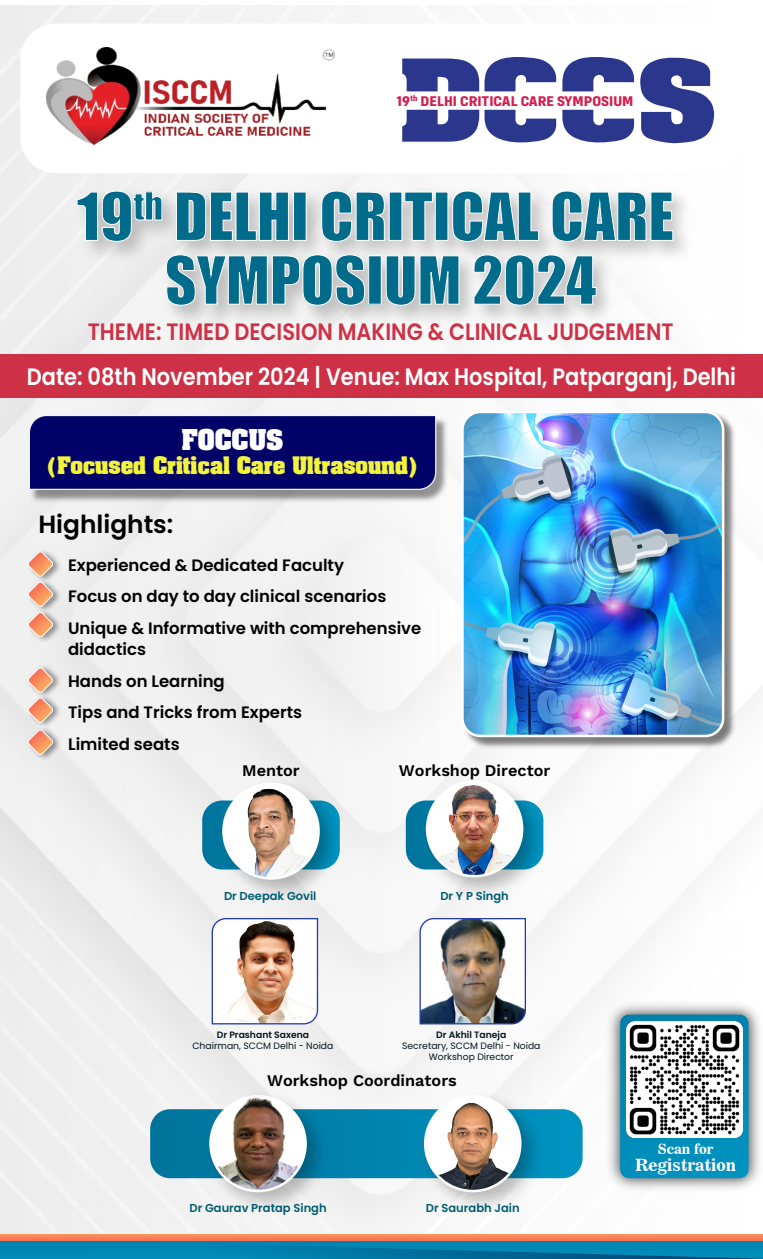
<style>
.page{position:relative;width:763px;height:1259px;background:#fff}
.page>*{position:absolute;margin:0;border:0;box-sizing:border-box;transform-origin:0 0}
.t1{font:61.12px/63.8px "Impact";color:#006b8a;text-align:center}
.t2{font:600 24.88px "Poppins";color:#000}
.t3{font:700 24.38px "Aachen";color:#fff}
.t4{font:600 23.62px "Poppins";color:#fff;scale:.88 1}
.t5{font:600 23.62px "Poppins";color:#ce3145;scale:.88 1}
.t6{font:700 20.5px "Aachen";color:#f3f33b}
.t7{font:16.62px "News 706 BT Bold C";color:#fff}
.t8{font:600 16.5px/31.6px "Poppins";color:#000}
.t9{font:600 16.25px "Work Sans";color:#000}
.t10{font:700 14.5px "Config Condensed";color:#d31e50;scale:1.16 1}
.t11{font:13.88px "News 706 BT Bold C";color:#fff}
.t12{font:600 11.5px "Poppins";color:#005d72}
.t13{font:9.25px/11.1px "Poppins";color:#02161c;text-align:center}
.t14{font:600 9.25px "Poppins";color:#02161c}
</style>
<div class="page">
<img style="left:0;top:5px;width:755px;height:1229px">
<img style="left:459px;top:409px;width:280px;height:342px">
<img style="left:462px;top:412px;width:261px;height:324px">
<div style="left:461px;top:411px;width:263px;height:326px;border:2px solid #fff;border-radius:18px"></div>
<img style="left:28px;top:414px;width:422px;height:91px">
<svg style="left:28px;top:414px;width:409px;height:76px;background:#0d0f6e"></svg>
<div style="left:0;top:354px;width:762px;height:44px;background:#ce3145"></div>
<div style="left:20px;top:24px;width:722px;height:149px;background:#fff;border-radius:36px"></div>
<img style="left:46px;top:48px;width:289px;height:96px">
<svg style="left:402px;top:110px;width:154px;height:32px"></svg>
<svg style="left:402px;top:57px;width:154px;height:34px"></svg>
<svg style="left:562px;top:110px;width:72px;height:32px"></svg>
<svg style="left:562px;top:57px;width:72px;height:34px"></svg>
<svg style="left:640px;top:58px;width:74px;height:85px"></svg>
<img style="left:65px;top:173px;width:647px;height:180px">
<svg style="left:76px;top:190px;width:87px;height:52px"></svg>
<svg style="left:175px;top:191px;width:114px;height:50px;background:#d7d7d7"></svg>
<div style="left:293px;top:192px;width:13px;height:49px;border:1px solid #fff"></div>
<svg style="left:321px;top:190px;width:64px;height:52px"></svg>
<div style="left:389px;top:192px;width:13px;height:49px;border:1px solid #fff"></div>
<svg style="left:404px;top:191px;width:29px;height:50px"></svg>
<div style="left:435px;top:192px;width:13px;height:49px;border:1px solid #fff"></div>
<svg style="left:451px;top:190px;width:88px;height:52px"></svg>
<svg style="left:551px;top:190px;width:122px;height:52px"></svg>
<svg style="left:165px;top:254px;width:200px;height:52px;background:#d6d6d6"></svg>
<div style="left:368px;top:255px;width:13px;height:50px;border:1px solid #fff"></div>
<svg style="left:385px;top:255px;width:75px;height:51px;background:#d6d6d6"></svg>
<svg style="left:473px;top:254px;width:124px;height:52px"></svg>
<div style="left:0;top:1234px;width:762px;height:6px;background:#f9875a"></div>
<svg style="left:0;top:1238px;width:762px;height:20px;background:#257fa0"></svg>
<img style="left:211px;top:771px;width:137px;height:137px">
<img style="left:223px;top:874px;width:95px;height:4px">
<svg style="left:202px;top:783px;width:138px;height:91px"></svg>
<div style="left:222px;top:782px;width:98px;height:97px;border:2px solid #fff;border-radius:50%"></div>
<img style="left:211px;top:917px;width:108px;height:108px">
<img style="left:600px;top:995px;width:160px;height:203px">
<svg style="left:620px;top:1014px;width:128px;height:164px;background:#0a90ba"></svg>
<img style="left:626px;top:1021px;width:116px;height:116px">
<img style="left:415px;top:769px;width:136px;height:136px">
<img style="left:427px;top:869px;width:95px;height:7px">
<img style="left:406px;top:781px;width:137px;height:88px">
<div style="left:426px;top:780px;width:97px;height:97px;border:2px solid #fff;border-radius:50%"></div>
<img style="left:199px;top:1084px;width:136px;height:136px">
<img style="left:412px;top:1084px;width:137px;height:136px">
<svg style="left:150px;top:1096px;width:432px;height:95px"></svg>
<div style="left:424px;top:1095px;width:97px;height:97px;border:2px solid #fff;border-radius:50%"></div>
<img style="left:419px;top:917px;width:107px;height:108px">
<img style="left:24px;top:545px;width:41px;height:30px">
<img style="left:24px;top:575px;width:41px;height:30px">
<img style="left:24px;top:605px;width:41px;height:41px">
<svg style="left:27px;top:551px;width:27px;height:87px"></svg>
<img style="left:24px;top:660px;width:41px;height:30px">
<img style="left:24px;top:690px;width:41px;height:33px">
<svg style="left:27px;top:667px;width:27px;height:56px"></svg>
<img style="left:24px;top:723px;width:41px;height:41px">
<svg style="left:27px;top:729px;width:27px;height:26px"></svg>
<p class="t10" style="left:396px;top:93px;width:206px">19<sup>th</sup> DELHI CRITICAL CARE SYMPOSIUM</p>
<h1 class="t1" style="left:77px;top:183px;width:598px">19<sup>th</sup> DELHI CRITICAL CARE<br>SYMPOSIUM 2024</h1>
<h3 class="t5" style="left:88px;top:318px;width:667px">THEME: TIMED DECISION MAKING &amp; CLINICAL JUDGEMENT</h3>
<h3 class="t4" style="left:27px;top:363px;width:807px">Date: 08th November 2024 | Venue: Max Hospital, Patparganj, Delhi</h3>
<h3 class="t3" style="left:182px;top:421px;width:103px">FOCCUS</h3>
<p class="t6" style="left:47px;top:450px;width:372px">(Focused Critical Care Ultrasound)</p>
<h2 class="t2" style="left:38px;top:510px;width:136px">Highlights:</h2>
<p class="t8" style="left:68px;top:549px;width:355px">Experienced &amp; Dedicated Faculty<br>Focus on day to day clinical scenarios<br>Unique &amp; Informative with comprehensive</p>
<p class="t8" style="left:68px;top:633px;width:235px">didactics<br>Hands on Learning<br>Tips and Tricks from Experts<br>Limited seats</p>
<p class="t9" style="left:242px;top:758px;width:59px">Mentor</p>
<p class="t9" style="left:399px;top:758px;width:153px">Workshop Director</p>
<p class="t12" style="left:224px;top:889px;width:94px">Dr Deepak Govil</p>
<p class="t14" style="left:217px;top:1029px;width:94px">Dr Prashant Saxena</p>
<p class="t13" style="left:192px;top:1040px;width:142px">Chairman, SCCM Delhi - Noida</p>
<p class="t12" style="left:440px;top:889px;width:70px">Dr Y P Singh</p>
<p class="t14" style="left:436px;top:1029px;width:72px">Dr Akhil Taneja</p>
<p class="t13" style="left:402px;top:1040px;width:140px">Secretary, SCCM Delhi - Noida<br>Workshop Director</p>
<p class="t9" style="left:267px;top:1068px;width:191px">Workshop Coordinators</p>
<p class="t12" style="left:189px;top:1201px;width:139px">Dr Gaurav Pratap Singh</p>
<p class="t12" style="left:426px;top:1201px;width:95px">Dr Saurabh Jain</p>
<p class="t11" style="left:657px;top:1140px;width:57px">Scan for</p>
<p class="t7" style="left:635px;top:1154px;width:102px">Registration</p>
</div>
